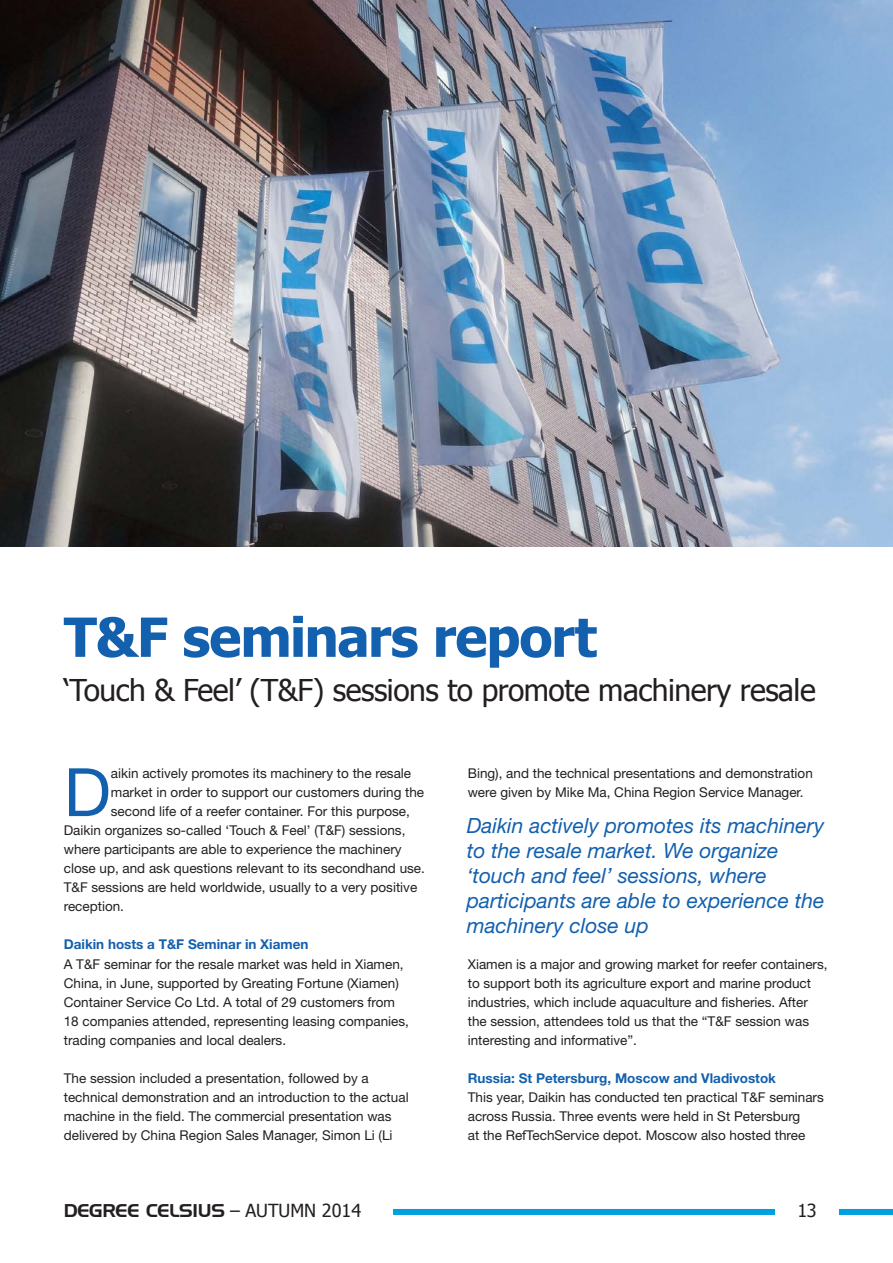
<style>
.page{position:relative;width:893px;height:1263px;background:#fff}
.page>*{position:absolute;margin:0;border:0;box-sizing:border-box;transform-origin:0 0}
.body_drop_cap{font:66.9px "Helvetica Neue LT Std";color:#1360ae}
.haedline_small{font:700 54px "Tahoma";letter-spacing:-.02em;color:#1360ae}
.haedline_small-2{font:30px "Tahoma";letter-spacing:-.015em;color:#231f20}
.Non_base_grid_aligne{font:italic 21px/25.2px "Helvetica Neue LT Std";color:#1360ae}
.t1{font:18px "Handel Gothic BT";letter-spacing:-.015em;color:#231f20}
.t2{font:18px "Tahoma";color:#231f20}
.body{font:13.5px/19px "Helvetica Neue LT Std";color:#231f20}
.body_drop_cap-2{font:13.5px "Helvetica Neue LT Std";color:#231f20}
.body-2{font:700 13.5px "Helvetica Neue LT Std";color:#1360ae}
.s1{font-family:"Tahoma"}
</style>
<div class="page">
<div style="left:393px;top:1209px;width:500px;height:6px;background:#00a0e0"></div>
<div style="left:775px;top:1204px;width:64px;height:42px;background:#fff"></div>
<img style="left:0;top:0;width:893px;height:546px">
<p class="haedline_small" style="left:64px;top:599px;width:535px">T&amp;F seminars report</p>
<p class="haedline_small-2" style="left:64px;top:670px;width:753px">‘Touch &amp; Feel’ (T&amp;F) sessions to promote machinery resale</p>
<p class="body_drop_cap" style="left:64px;top:752px;width:49px">D</p>
<p class="body_drop_cap-2" style="left:111px;top:765px;width:302px">aikin actively promotes its machinery to the resale</p>
<p class="body_drop_cap-2" style="left:111px;top:784px;width:315px">market in order to support our customers during the</p>
<p class="body_drop_cap-2" style="left:111px;top:803px;width:301px">second life of a reefer container. For this purpose,</p>
<p class="body_drop_cap-2" style="left:64px;top:822px;width:343px">Daikin organizes so-called ‘Touch &amp; Feel’ (T&amp;F) sessions,</p>
<p class="body_drop_cap-2" style="left:64px;top:841px;width:339px">where participants are able to experience the machinery</p>
<p class="body_drop_cap-2" style="left:64px;top:860px;width:363px">close up, and ask questions relevant to its secondhand use.</p>
<p class="body_drop_cap-2" style="left:64px;top:879px;width:355px">T&amp;F sessions are held worldwide, usually to a very positive</p>
<p class="body_drop_cap-2" style="left:64px;top:898px;width:62px">reception.</p>
<p class="body-2" style="left:64px;top:936px;width:246px">Daikin hosts a T&amp;F Seminar in Xiamen</p>
<p class="body" style="left:64px;top:954px;width:347px">A T&amp;F seminar for the resale market was held in Xiamen, China, in June, supported by Greating Fortune (Xiamen)<br>Container Service Co Ltd. A total of 29 customers from 18 companies attended, representing leasing companies, trading companies and local dealers.</p>
<p class="body" style="left:64px;top:1068px;width:346px">The session included a presentation, followed by a technical demonstration and an introduction to the actual machine in the field. The commercial presentation was delivered by China Region Sales Manager, Simon Li (Li</p>
<p class="body" style="left:468px;top:763px;width:347px">Bing), and the technical presentations and demonstration were given by Mike Ma, China Region Service Manager.</p>
<p class="Non_base_grid_aligne" style="left:467px;top:812px;width:359px">Daikin actively promotes its machinery to the resale market. We organize ‘touch and feel’ sessions, where participants are able to experience the machinery close up</p>
<p class="body" style="left:468px;top:954px;width:361px">Xiamen is a major and growing market for reefer containers, to support both its agriculture export and marine product industries, which include aquaculture and fisheries. After the session, attendees told us that the “T&amp;F session was interesting and informative”.</p>
<p class="body-2" style="left:468px;top:1070px;width:310px">Russia: St Petersburg, Moscow and Vladivostok</p>
<p class="body" style="left:468px;top:1087px;width:358px">This year, Daikin has conducted ten practical T&amp;F seminars across Russia. Three events were held in St Petersburg<br>at the RefTechService depot. Moscow also hosted three</p>
<h3 class="t1" style="left:64px;top:1200px;width:299px">DEGREE CELSIUS <span class="s1">– AUTUMN 2014</span></h3>
<h3 class="t2" style="left:797px;top:1199px;width:21px">13</h3>
</div>
